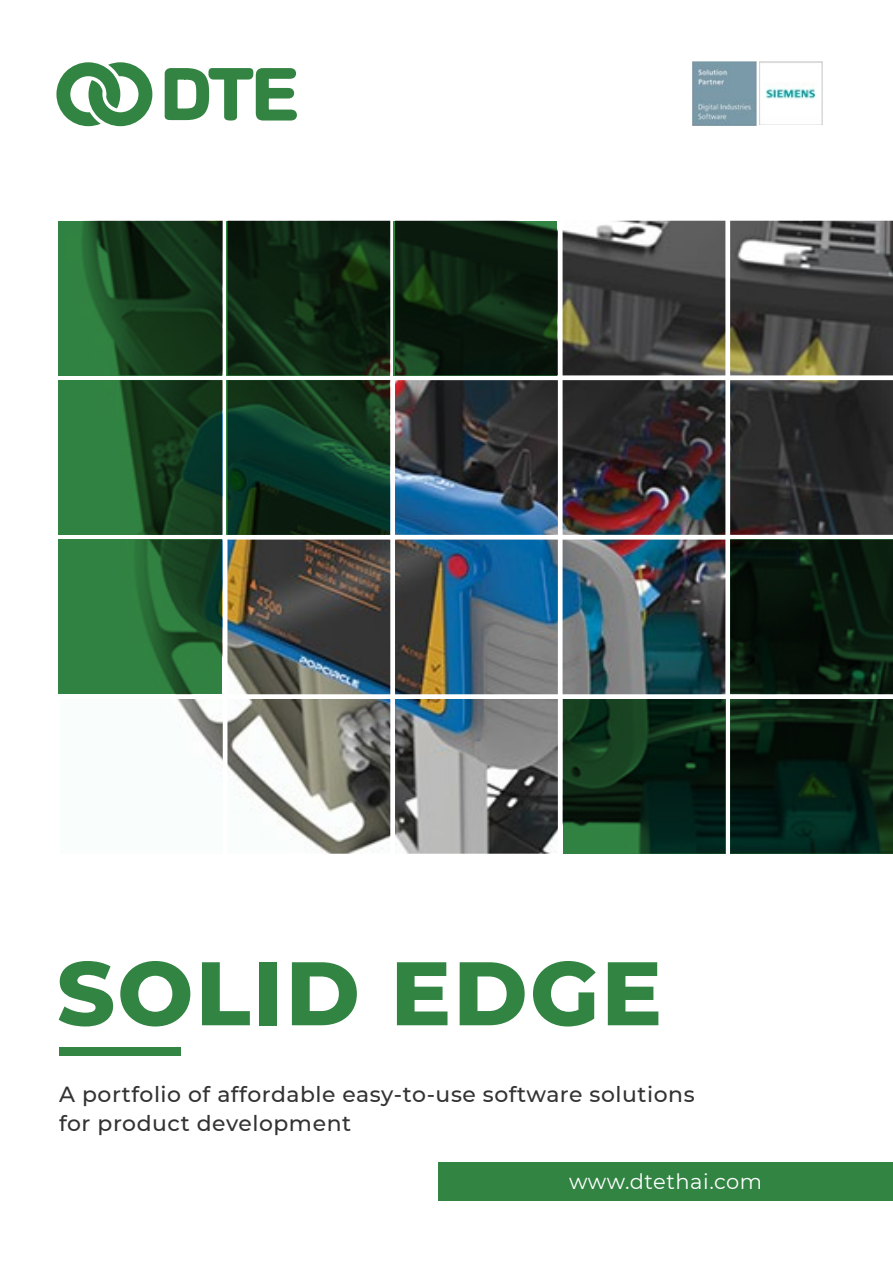
<style>
.page{position:relative;width:893px;height:1263px;background:#fff}
.page>*{position:absolute;margin:0;border:0;box-sizing:border-box;transform-origin:0 0}
.t1{font:800 90px "Montserrat";letter-spacing:.025em;color:#328443}
.t2{font:500 21.9px/29.1px "Montserrat";letter-spacing:.025em;color:#333}
.t3{font:21px "Montserrat";letter-spacing:.025em;color:#fff}
</style>
<div class="page">
<div style="left:439px;top:1162px;width:454px;height:39px;background:#328443"></div>
<img style="left:60px;top:221px;width:833px;height:633px">
<svg style="left:730px;top:699px;width:163px;height:155px;background:#061f13"></svg>
<svg style="left:563px;top:699px;width:162px;height:155px;background:#0e311b"></svg>
<svg style="left:730px;top:540px;width:163px;height:154px;background:#07170c"></svg>
<svg style="left:58px;top:540px;width:163px;height:154px;background:#297039"></svg>
<svg style="left:226px;top:380px;width:163px;height:155px;background:#0d3521"></svg>
<svg style="left:58px;top:380px;width:163px;height:155px;background:#20592d"></svg>
<svg style="left:394px;top:221px;width:163px;height:154px;background:#0c2210"></svg>
<svg style="left:226px;top:221px;width:163px;height:154px;background:#0e2612"></svg>
<svg style="left:58px;top:221px;width:163px;height:154px;background:#1c4b24"></svg>
<div style="left:59px;top:1047px;width:122px;height:8px;background:#328543"></div>
<svg style="left:56px;top:62px;width:96px;height:64px"></svg>
<svg style="left:164px;top:68px;width:133px;height:53px"></svg>
<img style="left:692px;top:62px;width:64px;height:63px">
<img style="left:759px;top:62px;width:63px;height:63px">
<h1 class="t1" style="left:57px;top:927px;width:607px">SOLID EDGE</h1>
<p class="t2" style="left:59px;top:1079px;width:637px">A portfolio of affordable easy-to-use software solutions for product development</p>
<p class="t3" style="left:569px;top:1167px;width:195px">www.dtethai.com</p>
</div>
